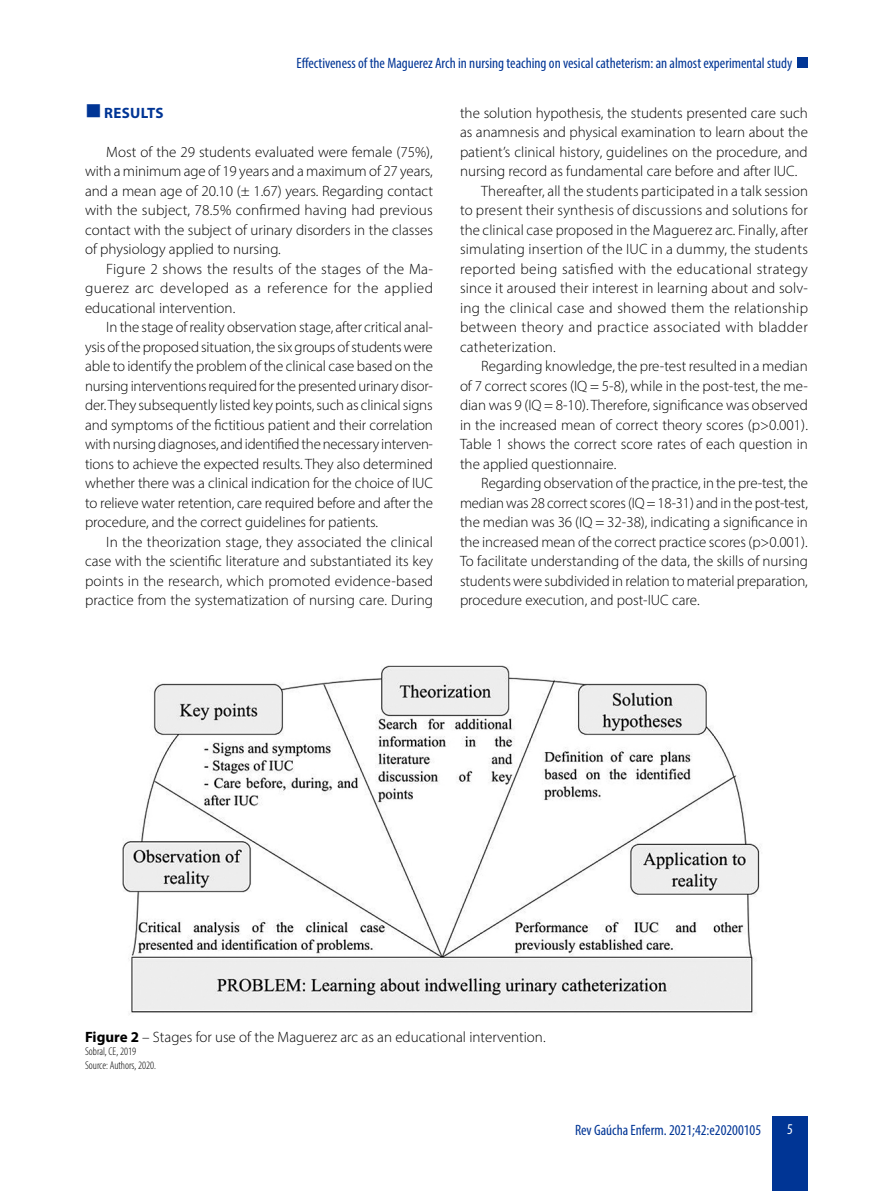
<style>
.page{position:relative;width:893px;height:1191px;background:#fff}
.page>*{position:absolute;margin:0;border:0;box-sizing:border-box;transform-origin:0 0}
.t1{font:300 15px/19.5px "Myriad Pro";color:#000;text-align:justify}
.t2{font:condensed 15px "Myriad Pro";color:#003595}
.t3{font:300 15px "Myriad Pro";letter-spacing:.025em;color:#000}
.t4{font:300 15px "Myriad Pro";letter-spacing:.02em;color:#000}
.t5{font:700 15px "Myriad Pro";letter-spacing:.02em;color:#003595}
.t6{font:condensed 15px "Myriad Pro";color:#fff}
.t7{font:300 condensed 11.25px/13.5px "Myriad Pro";color:#000}
.s1{font-weight:700}
</style>
<div class="page">
<div style="left:772px;top:1116px;width:36px;height:75px;background:#003595"></div>
<div style="left:798px;top:57px;width:10px;height:11px;background:#003595"></div>
<img style="left:122px;top:665px;width:639px;height:350px">
<p class="t2" style="left:296px;top:54px;width:497px">Effectiveness of the Maguerez Arch in nursing teaching on vesical catheterism: an almost experimental study</p>
<p class="t5" style="left:104px;top:103px;width:61px">RESULTS</p>
<p class="t1" style="left:85px;top:142px;width:349px;text-indent:21px">Most of the 29 students evaluated were female (75%), with a minimum age of 19 years and a maximum of 27 years, and a mean age of 20.10 (± 1.67) years. Regarding contact with the subject, 78.5% confirmed having had previous contact with the subject of urinary disorders in the classes of physiology applied to nursing.</p>
<p class="t1" style="left:85px;top:259px;width:350px;text-indent:21px">Figure 2 shows the results of the stages of the Ma&shy;guerez arc developed as a reference for the applied educational intervention.</p>
<p class="t1" style="left:85px;top:317px;width:349px;text-indent:21px">In the stage of reality observation stage, after critical anal&shy;ysis of the proposed situation, the six groups of students were able to identify the problem of the clinical case based on the nursing interventions required for the presented urinary disor&shy;der. They subsequently listed key points, such as clinical signs and symptoms of the fictitious patient and their correlation with nursing diagnoses, and identified the necessary interven&shy;tions to achieve the expected results. They also determined whether there was a clinical indication for the choice of IUC to relieve water retention, care required before and after the procedure, and the correct guidelines for patients.</p>
<p class="t1" style="left:85px;top:532px;width:350px;text-indent:21px">In the theorization stage, they associated the clinical case with the scientific literature and substantiated its key points in the research, which promoted evidence-based practice from the systematization of nursing care. During</p>
<p class="t1" style="left:460px;top:103px;width:349px">the solution hypothesis, the students presented care such</p>
<p class="t1" style="left:460px;top:122px;width:349px">as anamnesis and physical examination to learn about the</p>
<p class="t1" style="left:460px;top:142px;width:349px">patient’s clinical history, guidelines on the procedure, and</p>
<p class="t1" style="left:460px;top:161px;width:339px">nursing record as fundamental care before and after IUC.</p>
<p class="t1" style="left:481px;top:181px;width:328px">Thereafter, all the students participated in a talk session</p>
<p class="t1" style="left:460px;top:200px;width:349px">to present their synthesis of discussions and solutions for</p>
<p class="t1" style="left:460px;top:220px;width:350px">the clinical case proposed in the Maguerez arc. Finally, after</p>
<p class="t1" style="left:460px;top:239px;width:349px">simulating insertion of the IUC in a dummy, the students</p>
<p class="t3" style="left:460px;top:260px;width:349px">reported being satisfied with the educational strategy</p>
<p class="t1" style="left:460px;top:278px;width:349px">since it aroused their interest in learning about and solv-</p>
<p class="t4" style="left:460px;top:299px;width:350px">ing the clinical case and showed them the relationship</p>
<p class="t3" style="left:460px;top:318px;width:349px">between theory and practice associated with bladder</p>
<p class="t1" style="left:460px;top:337px;width:97px">catheterization.</p>
<p class="t1" style="left:481px;top:356px;width:328px">Regarding knowledge, the pre-test resulted in a median</p>
<p class="t1" style="left:460px;top:376px;width:349px">of 7 correct scores (IQ = 5-8), while in the post-test, the me-</p>
<p class="t1" style="left:460px;top:395px;width:349px">dian was 9 (IQ = 8-10). Therefore, significance was observed</p>
<p class="t1" style="left:460px;top:415px;width:349px">in the increased mean of correct theory scores (p&gt;0.001).</p>
<p class="t1" style="left:460px;top:434px;width:349px">Table 1 shows the correct score rates of each question in</p>
<p class="t1" style="left:460px;top:454px;width:158px">the applied questionnaire.</p>
<p class="t1" style="left:481px;top:473px;width:328px">Regarding observation of the practice, in the pre-test, the</p>
<p class="t1" style="left:460px;top:493px;width:349px">median was 28 correct scores (IQ = 18-31) and in the post-test,</p>
<p class="t1" style="left:460px;top:512px;width:349px">the median was 36 (IQ = 32-38), indicating a significance in</p>
<p class="t1" style="left:460px;top:532px;width:349px">the increased mean of the correct practice scores (p&gt;0.001).</p>
<p class="t1" style="left:460px;top:551px;width:349px">To facilitate understanding of the data, the skills of nursing</p>
<p class="t1" style="left:460px;top:571px;width:349px">students were subdivided in relation to material preparation,</p>
<p class="t1" style="left:460px;top:590px;width:241px">procedure execution, and post-IUC care.</p>
<p class="t1" style="left:85px;top:1026px;width:462px"><span class="s1">Figure 2</span> – Stages for use of the Maguerez arc as an educational intervention.</p>
<p class="t7" style="left:85px;top:1044px;width:73px">Sobral, CE, 2019<br>Source: Authors, 2020.</p>
<p class="t2" style="left:575px;top:1121px;width:188px">Rev Gaúcha Enferm. 2021;42:e20200105</p>
<p class="t6" style="left:787px;top:1120px;width:7px">5</p>
</div>
